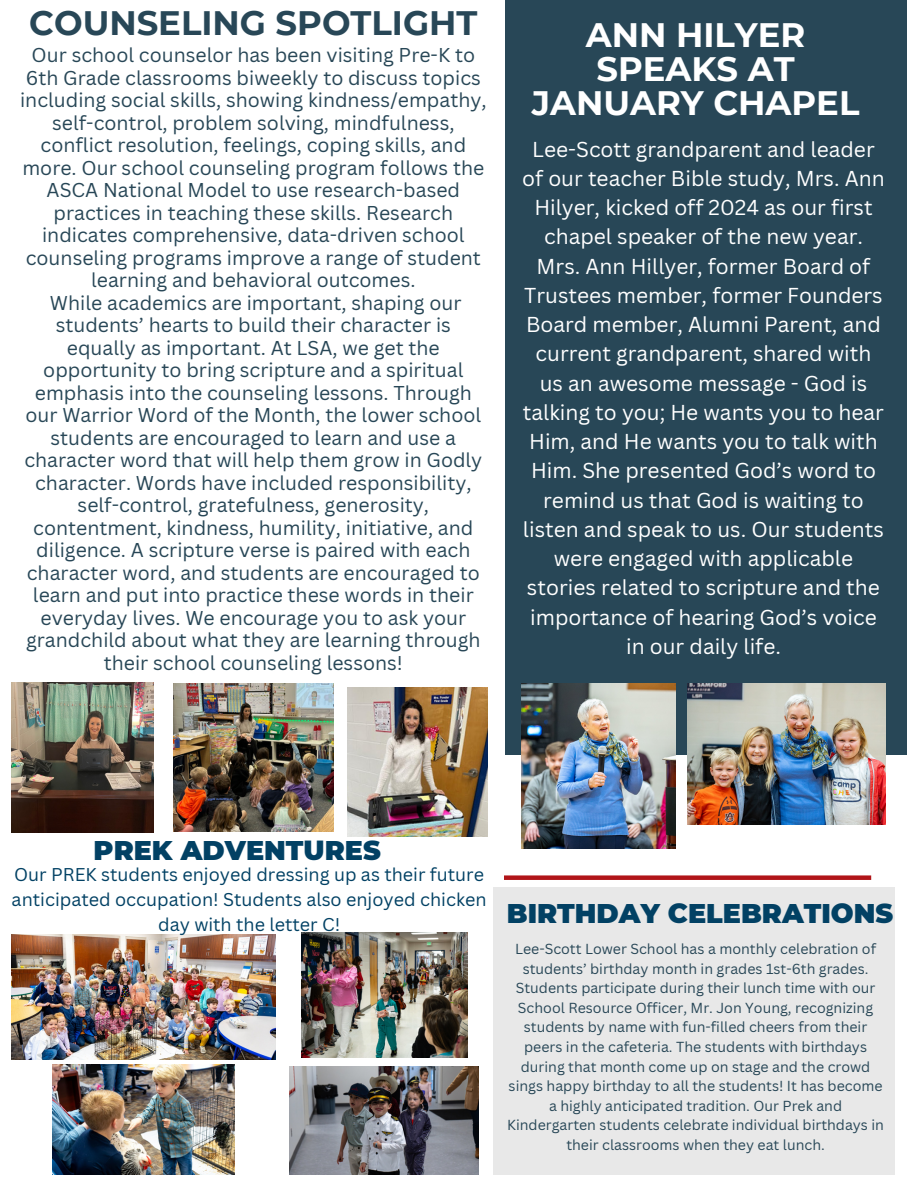
<style>
.page{position:relative;width:918px;height:1188px;background:#fff}
.page>*{position:absolute;margin:0;border:0;box-sizing:border-box;transform-origin:0 0}
.t1{font:700 33.9px/33.9px "Montserrat";color:#fff;text-align:center}
.t2{font:700 33.9px "Montserrat";color:#284757}
.t3{font:900 27px "Montserrat";color:#024164}
.t4{font:21px/29.2px "Canva Sans";color:#fff;text-align:center}
.t5{font:19.5px/22.5px "Canva Sans";color:#284757;text-align:center}
.t6{font:18px/24.8px "Canva Sans";color:#024164;text-align:center}
.t7{font:14.1px/19.6px "Canva Sans";color:#284757;text-align:center}
</style>
<div class="page">
<div style="left:506px;top:0;width:401px;height:754px;background:#284757"></div>
<div style="left:493px;top:887px;width:402px;height:288px;background:#e8e8e8"></div>
<div style="left:504px;top:875px;width:367px;height:5px;background:#b11519"></div>
<img style="left:521px;top:684px;width:155px;height:164px">
<img style="left:688px;top:684px;width:198px;height:140px">
<img style="left:173px;top:684px;width:161px;height:147px">
<img style="left:290px;top:1066px;width:189px;height:108px">
<img style="left:302px;top:933px;width:165px;height:125px">
<img style="left:11px;top:935px;width:265px;height:125px">
<img style="left:53px;top:1064px;width:182px;height:111px">
<img style="left:348px;top:687px;width:139px;height:150px">
<img style="left:11px;top:682px;width:142px;height:150px">
<h3 class="t2" style="left:29px;top:2px;width:450px">COUNSELING SPOTLIGHT</h3>
<h1 class="t5" style="left:20px;top:43px;width:468px">Our school counselor has been visiting Pre-K to 6th Grade classrooms biweekly to discuss topics including social skills, showing kindness/empathy, self-control, problem solving, mindfulness, conflict resolution, feelings, coping skills, and more. Our school counseling program follows the ASCA National Model to use research-based practices in teaching these skills. Research indicates comprehensive, data-driven school counseling programs improve a range of student learning and behavioral outcomes.<br>While academics are important, shaping our students’ hearts to build their character is equally as important. At LSA, we get the opportunity to bring scripture and a spiritual emphasis into the counseling lessons. Through our Warrior Word of the Month, the lower school students are encouraged to learn and use a character word that will help them grow in Godly character. Words have included responsibility, self-control, gratefulness, generosity, contentment, kindness, humility, initiative, and diligence. A scripture verse is paired with each character word, and students are encouraged to learn and put into practice these words in their everyday lives. We encourage you to ask your grandchild about what they are learning through their school counseling lessons!</h1>
<p class="t1" style="left:532px;top:18px;width:329px">ANN HILYER<br>SPEAKS AT<br>JANUARY CHAPEL</p>
<h4 class="t4" style="left:522px;top:134px;width:364px">Lee-Scott grandparent and leader of our teacher Bible study, Mrs. Ann<br>Hilyer, kicked off 2024 as our first chapel speaker of the new year.<br>Mrs. Ann Hillyer, former Board of<br>Trustees member, former Founders<br>Board member, Alumni Parent, and current grandparent, shared with us an awesome message - God is talking to you; He wants you to hear<br>Him, and He wants you to talk with<br>Him. She presented God’s word to remind us that God is waiting to listen and speak to us. Our students were engaged with applicable stories related to scripture and the importance of hearing God’s voice in our daily life.</h4>
<p class="t3" style="left:94px;top:834px;width:289px">PREK ADVENTURES</p>
<h2 class="t6" style="left:12px;top:862px;width:476px">Our PREK students enjoyed dressing up as their future anticipated occupation! Students also enjoyed chicken day with the letter C!</h2>
<p class="t3" style="left:507px;top:897px;width:388px">BIRTHDAY CELEBRATIONS</p>
<p class="t7" style="left:507px;top:939px;width:378px">Lee-Scott Lower School has a monthly celebration of students’ birthday month in grades 1st-6th grades.<br>Students participate during their lunch time with our School Resource Officer, Mr. Jon Young, recognizing students by name with fun-filled cheers from their peers in the cafeteria. The students with birthdays during that month come up on stage and the crowd sings happy birthday to all the students! It has become a highly anticipated tradition. Our Prek and Kindergarten students celebrate individual birthdays in their classrooms when they eat lunch.</p>
</div>
